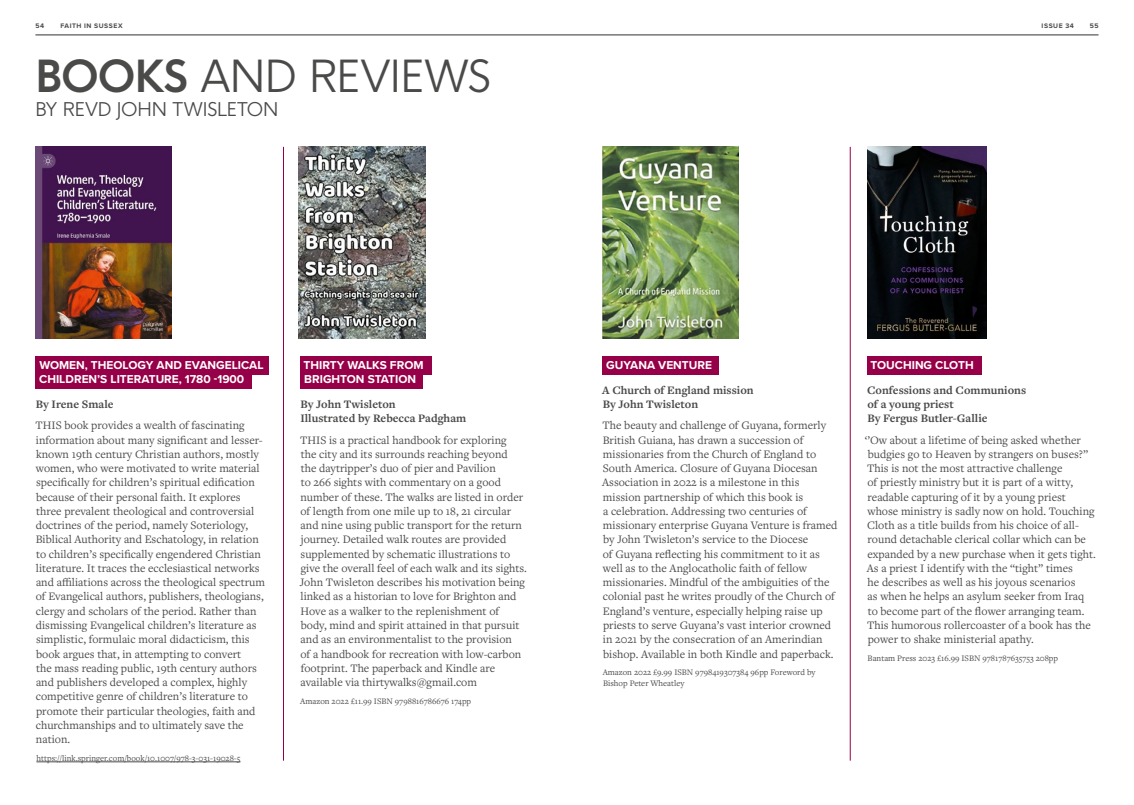
<style>
.page{position:relative;width:1134px;height:805px;background:#fff}
.page>*{position:absolute;margin:0;border:0;box-sizing:border-box;transform-origin:0 0}
.t1{font:300 43.75px "F37 Ginger";letter-spacing:-.01em;color:#4a4a49}
.t2{font:300 18.75px "F37 Ginger";letter-spacing:-.005em;color:#4a4a49}
.t3{font:11.88px/14.2px "Freight Text Pro";color:#4a4a49}
.t4{font:700 11.88px/14.2px "Freight Text Pro";color:#4a4a49}
.t5{font:700 11.88px/14.2px "Proxima Nova";color:#fff}
.t6{font:8.75px/10.5px "Freight Text Pro";color:#4a4a49}
.t7{font:700 6.75px "Proxima Nova";letter-spacing:.085em;color:#4a4a49}
.s1{font-weight:700}
</style>
<div class="page">
<div style="left:602px;top:356px;width:117px;height:19px;background:#960048"></div>
<div style="left:867px;top:356px;width:114px;height:19px;background:#960048"></div>
<div style="left:35px;top:356px;width:234px;height:19px;background:#960048"></div>
<div style="left:35px;top:370px;width:216px;height:19px;background:#960048"></div>
<hr style="left:36px;top:761px;width:204px;height:1px;background:#4a4a49">
<div style="left:300px;top:356px;width:131px;height:19px;background:#960048"></div>
<div style="left:300px;top:370px;width:122px;height:19px;background:#960048"></div>
<hr style="left:283px;top:147px;width:1px;height:613px;background:#960048">
<hr style="left:850px;top:147px;width:1px;height:613px;background:#960048">
<img style="left:35px;top:147px;width:137px;height:192px">
<img style="left:299px;top:147px;width:126px;height:192px">
<img style="left:602px;top:147px;width:137px;height:192px">
<img style="left:867px;top:147px;width:120px;height:191px">
<hr style="left:567px;top:34px;width:531px;height:1px;background:#4a4a49">
<hr style="left:35px;top:34px;width:532px;height:1px;background:#4a4a49">
<p class="t7" style="left:35px;top:21px;width:10px">54</p>
<p class="t7" style="left:60px;top:21px;width:64px">FAITH IN SUSSEX</p>
<p class="t7" style="left:1041px;top:21px;width:34px">ISSUE 34</p>
<p class="t7" style="left:1090px;top:21px;width:10px">55</p>
<h1 class="t1" style="left:35px;top:57px;width:457px"><span class="s1">BOOKS</span> AND REVIEWS</h1>
<h2 class="t2" style="left:35px;top:100px;width:244px">BY REVD JOHN TWISLETON</h2>
<p class="t5" style="left:39px;top:357px;width:226px">WOMEN, THEOLOGY AND EVANGELICAL<br>CHILDREN’S LITERATURE, 1780 -1900</p>
<p class="t4" style="left:36px;top:396px;width:79px">By Irene Smale</p>
<p class="t3" style="left:36px;top:418px;width:231px">THIS book provides a wealth of fascinating information about many significant and lesser&shy;known 19th century Christian authors, mostly women, who were motivated to write material specifically for children’s spiritual edification because of their personal faith. It explores three prevalent theological and controversial doctrines of the period, namely Soteriology, Biblical Authority and Eschatology, in relation to children’s specifically engendered Christian literature. It traces the ecclesiastical networks and affiliations across the theological spectrum of Evangelical authors, publishers, theologians, clergy and scholars of the period. Rather than dismissing Evangelical children’s literature as simplistic, formulaic moral didacticism, this book argues that, in attempting to convert<br>the mass reading public, 19th century authors and publishers developed a complex, highly competitive genre of children’s literature to promote their particular theologies, faith and churchmanships and to ultimately save the nation.</p>
<p class="t6" style="left:36px;top:752px;width:206px">https://link.springer.com/book/10.1007/978-3-031-19028-5</p>
<p class="t5" style="left:304px;top:357px;width:122px">THIRTY WALKS FROM<br>BRIGHTON STATION</p>
<p class="t4" style="left:300px;top:396px;width:167px">By John Twisleton<br>Illustrated by Rebecca Padgham</p>
<p class="t3" style="left:300px;top:432px;width:228px">THIS is a practical handbook for exploring<br>the city and its surrounds reaching beyond<br>the daytripper’s duo of pier and Pavilion<br>to 266 sights with commentary on a good number of these. The walks are listed in order of length from one mile up to 18, 21 circular and nine using public transport for the return journey. Detailed walk routes are provided supplemented by schematic illustrations to give the overall feel of each walk and its sights.<br>John Twisleton describes his motivation being linked as a historian to love for Brighton and Hove as a walker to the replenishment of body, mind and spirit attained in that pursuit and as an environmentalist to the provision<br>of a handbook for recreation with low-carbon footprint. The paperback and Kindle are available via thirtywalks@gmail.com</p>
<p class="t6" style="left:300px;top:695px;width:172px">Amazon 2022 £11.99 ISBN 9798816786676 174pp</p>
<p class="t5" style="left:606px;top:357px;width:107px">GUYANA VENTURE</p>
<p class="t4" style="left:602px;top:382px;width:153px">A Church of England mission<br>By John Twisleton</p>
<p class="t3" style="left:602px;top:418px;width:237px">The beauty and challenge of Guyana, formerly British Guiana, has drawn a succession of missionaries from the Church of England to South America. Closure of Guyana Diocesan Association in 2022 is a milestone in this mission partnership of which this book is<br>a celebration. Addressing two centuries of missionary enterprise Guyana Venture is framed by John Twisleton’s service to the Diocese<br>of Guyana reflecting his commitment to it as well as to the Anglocatholic faith of fellow missionaries. Mindful of the ambiguities of the colonial past he writes proudly of the Church of England’s venture, especially helping raise up priests to serve Guyana’s vast interior crowned in 2021 by the consecration of an Amerindian bishop. Available in both Kindle and paperback.</p>
<p class="t6" style="left:603px;top:666px;width:214px">Amazon 2022 £9.99 ISBN 9798419307384 96pp Foreword by<br>Bishop Peter Wheatley</p>
<p class="t5" style="left:870px;top:357px;width:105px">TOUCHING CLOTH</p>
<p class="t4" style="left:867px;top:382px;width:161px">Confessions and Communions of a young priest<br>By Fergus Butler-Gallie</p>
<p class="t3" style="left:865px;top:432px;width:233px">‘’Ow about a lifetime of being asked whether budgies go to Heaven by strangers on buses?” This is not the most attractive challenge<br>of priestly ministry but it is part of a witty, readable capturing of it by a young priest whose ministry is sadly now on hold. Touching Cloth as a title builds from his choice of all&shy;round detachable clerical collar which can be expanded by a new purchase when it gets tight.<br>As a priest I identify with the “tight” times<br>he describes as well as his joyous scenarios<br>as when he helps an asylum seeker from Iraq<br>to become part of the flower arranging team.<br>This humorous rollercoaster of a book has the power to shake ministerial apathy.</p>
<p class="t6" style="left:868px;top:652px;width:192px">Bantam Press 2023 £16.99 ISBN 9781787635753 208pp</p>
</div>
